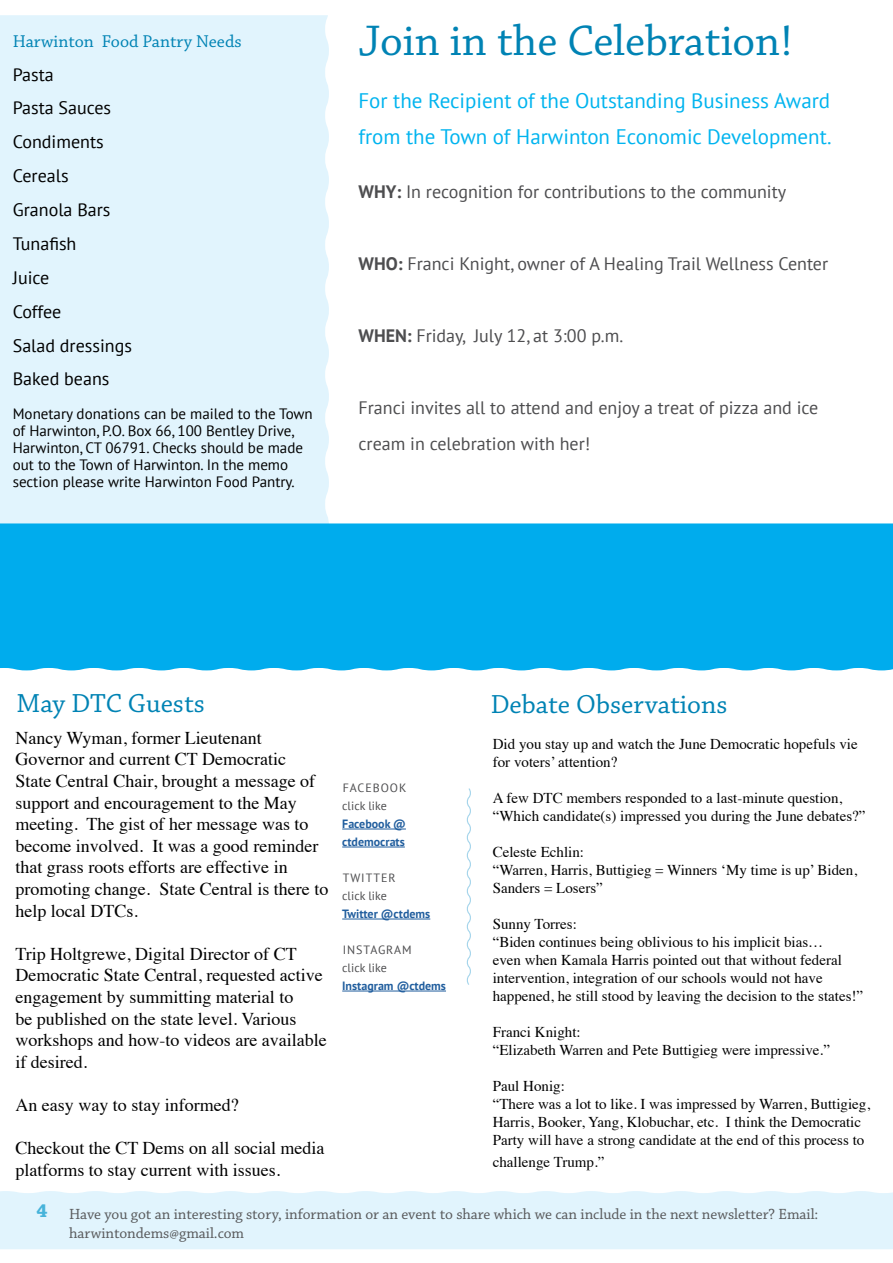
<style>
.page{position:relative;width:893px;height:1263px;background:#fff}
.page>*{position:absolute;margin:0;border:0;box-sizing:border-box;transform-origin:0 0}
.t1{font:45px "Chaparral Pro";color:#0083b4}
.t2{font:27.45px "Chaparral Pro";color:#0083b4}
.t3{font:21px/36px "PT Sans";color:#00b4ef}
.t4{font:700 19.8px "Chaparral Pro";color:#46b3da}
.t5{font:18px/21.6px "Times";color:#000}
.t6{font:18px/36px "PT Sans";color:#4d4d4f}
.t7{font:18px/33.9px "PT Sans";color:#000}
.t8{font:18px "Chaparral Pro";color:#0083b4}
.t9{font:15.45px/18.6px "Chaparral Pro";letter-spacing:-.005em;color:#58595b}
.t10{font:15px/18px "Times";color:#000}
.t11{font:15px/17px "PT Sans";color:#000}
.t12{font:700 12px/18px "PT Sans";color:#215e9e}
.t13{font:12px/18px "PT Sans";letter-spacing:.005em;color:#4d4d4f}
.t14{font:12px/18px "PT Sans";letter-spacing:.03em;color:#4d4d4f}
.s1{font-weight:700}
</style>
<div class="page">
<div style="left:0;top:15px;width:329px;height:508px;background:#e1f4fd"></div>
<div style="left:0;top:523px;width:893px;height:147px;background:#00aced"></div>
<div style="left:0;top:1191px;width:893px;height:58px;background:#e1f4fd"></div>
<hr style="left:342px;top:829px;width:64px;height:1px;background:#215e9e">
<hr style="left:342px;top:847px;width:63px;height:1px;background:#215e9e">
<hr style="left:342px;top:919px;width:88px;height:1px;background:#215e9e">
<hr style="left:342px;top:991px;width:104px;height:1px;background:#215e9e">
<svg style="left:466px;top:788px;width:5px;height:197px"></svg>
<p class="t8" style="left:13px;top:31px;width:230px">Harwinton Food Pantry Needs</p>
<p class="t7" style="left:13px;top:57px;width:121px">Pasta<br>Pasta Sauces<br>Condiments<br>Cereals<br>Granola Bars<br>Tunafish<br>Juice<br>Coffee<br>Salad dressings<br>Baked beans</p>
<p class="t11" style="left:13px;top:405px;width:302px">Monetary donations can be mailed to the Town of Harwinton, P.O. Box 66, 100 Bentley Drive, Harwinton, CT 06791. Checks should be made out to the Town of Harwinton. In the memo section please write Harwinton Food Pantry.</p>
<h1 class="t1" style="left:358px;top:16px;width:436px">Join in the Celebration!</h1>
<h3 class="t3" style="left:358px;top:82px;width:475px">For the Recipient of the Outstanding Business Award from the Town of Harwinton Economic Development.</h3>
<p class="t6" style="left:358px;top:173px;width:429px"><span class="s1">WHY:</span> In recognition for contributions to the community</p>
<p class="t6" style="left:358px;top:245px;width:471px"><span class="s1">WHO:</span> Franci Knight, owner of A Healing Trail Wellness Center</p>
<p class="t6" style="left:358px;top:317px;width:266px"><span class="s1">WHEN:</span> Friday, July 12, at 3:00 p.m.</p>
<p class="t6" style="left:358px;top:389px;width:461px">Franci invites all to attend and enjoy a treat of pizza and ice cream in celebration with her!</p>
<h2 class="t2" style="left:17px;top:688px;width:190px">May DTC Guests</h2>
<h2 class="t2" style="left:491px;top:689px;width:238px">Debate Observations</h2>
<p class="t5" style="left:15px;top:725px;width:314px">Nancy Wyman, former Lieutenant Governor and current CT Democratic<br>State Central Chair, brought a message of support and encouragement to the May meeting. The gist of her message was to become involved. It was a good reminder that grass roots efforts are effective in promoting change. State Central is there to help local DTCs.</p>
<p class="t5" style="left:15px;top:941px;width:313px">Trip Holtgrewe, Digital Director of CT Democratic State Central, requested active engagement by summitting material to<br>be published on the state level. Various workshops and how-to videos are available if desired.</p>
<p class="t5" style="left:15px;top:1093px;width:225px">An easy way to stay informed?</p>
<p class="t5" style="left:15px;top:1136px;width:311px">Checkout the CT Dems on all social media platforms to stay current with issues.</p>
<p class="t14" style="left:342px;top:779px;width:66px">FACEBOOK click like</p>
<p class="t12" style="left:342px;top:815px;width:65px">Facebook @ ctdemocrats</p>
<p class="t13" style="left:342px;top:869px;width:55px">TWITTER click like</p>
<p class="t12" style="left:342px;top:905px;width:90px">Twitter @ctdems</p>
<p class="t13" style="left:342px;top:941px;width:71px">INSTAGRAM click like</p>
<p class="t12" style="left:342px;top:977px;width:105px">Instagram @ctdems</p>
<p class="t10" style="left:493px;top:734px;width:366px">Did you stay up and watch the June Democratic hopefuls vie for voters’ attention?</p>
<p class="t10" style="left:493px;top:788px;width:374px">A few DTC members responded to a last-minute question, “Which candidate(s) impressed you during the June debates?”</p>
<p class="t10" style="left:493px;top:842px;width:366px">Celeste Echlin:<br>“Warren, Harris, Buttigieg = Winners ‘My time is up’ Biden,<br>Sanders = Losers”</p>
<p class="t10" style="left:493px;top:914px;width:372px">Sunny Torres:<br>“Biden continues being oblivious to his implicit bias…<br>even when Kamala Harris pointed out that without federal intervention, integration of our schools would not have happened, he still stood by leaving the decision to the states!”</p>
<p class="t10" style="left:493px;top:1022px;width:339px">Franci Knight:<br>“Elizabeth Warren and Pete Buttigieg were impressive.”</p>
<p class="t10" style="left:493px;top:1076px;width:379px">Paul Honig:<br>“There was a lot to like. I was impressed by Warren, Buttigieg, Harris, Booker, Yang, Klobuchar, etc. I think the Democratic Party will have a strong candidate at the end of this process to</p>
<p class="t10" style="left:493px;top:1152px;width:113px">challenge Trump.”</p>
<h3 class="t4" style="left:36px;top:1199px;width:13px">4</h3>
<p class="t9" style="left:69px;top:1205px;width:751px">Have you got an interesting story, information or an event to share which we can include in the next newsletter? Email: harwintondems@gmail.com</p>
</div>
